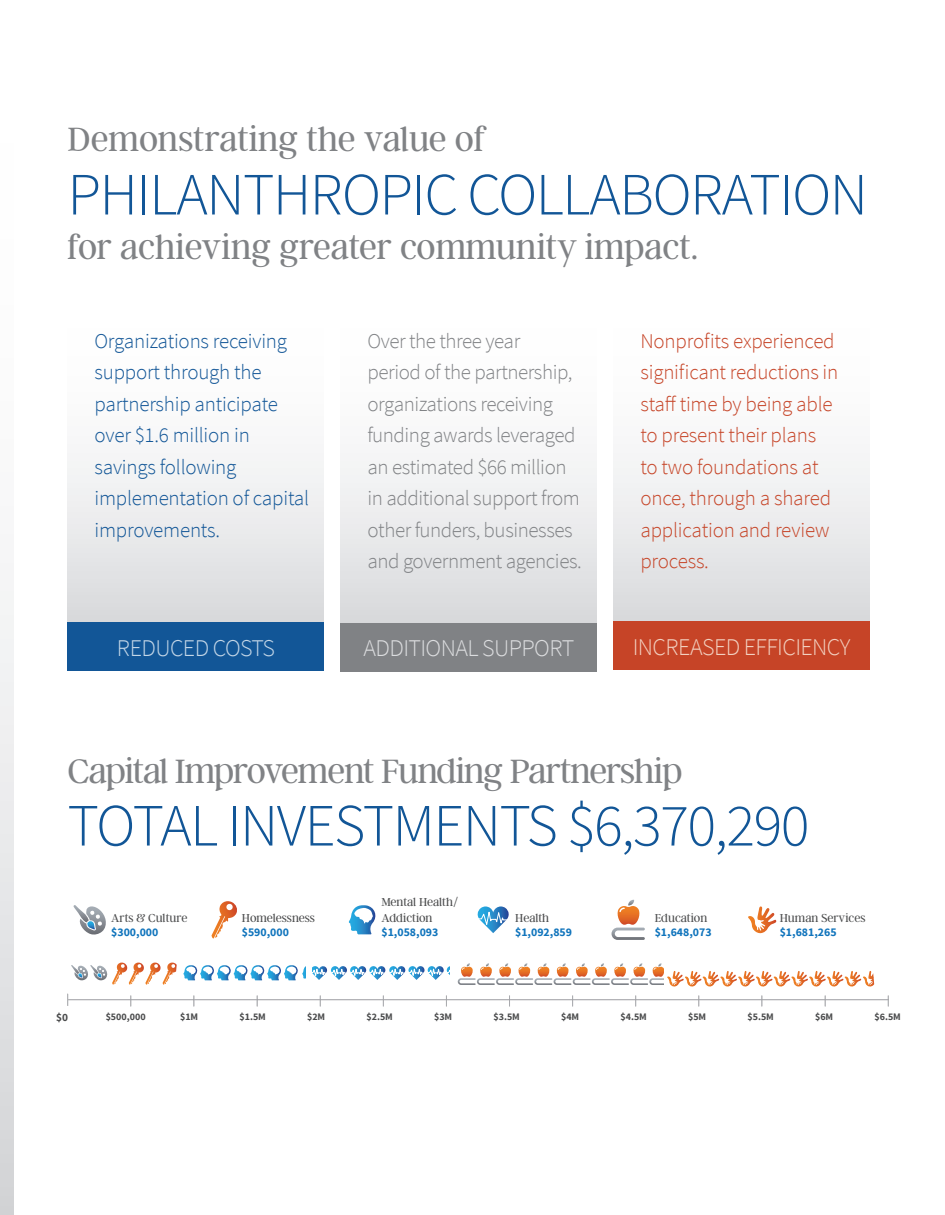
<style>
.page{position:relative;width:945px;height:1215px;background:#fff}
.page>*{position:absolute;margin:0;border:0;box-sizing:border-box;transform-origin:0 0}
.t1{font:300 60px "Source Sans Pro";letter-spacing:-.025em;color:#125697}
.t2{font:300 37.5px "Argent CF";color:#808285}
.t3{font:300 37.5px "Argent CF";letter-spacing:-.02em;color:#808285}
.t4{font:300 24px "Source Sans Pro";letter-spacing:-.025em;color:#f2d0c0}
.t5{font:300 24px "Source Sans Pro";letter-spacing:-.025em;color:#dcdddf}
.t6{font:300 24px "Source Sans Pro";letter-spacing:-.025em;color:#c3d6e7}
.t7{font:300 21px/31.5px "Source Sans Pro";letter-spacing:-.02em;color:#808285}
.t8{font:300 21px/31.5px "Source Sans Pro";letter-spacing:-.01em;color:#c64427}
.t9{font:300 21px/31.5px "Source Sans Pro";letter-spacing:-.01em;color:#125697}
.t10{font:300 12.75px/15.3px "Argent CF";color:#4b4c4d}
.t11{font:700 11.85px "Source Sans Pro";color:#1074bc}
.t12{font:700 11.25px "Source Sans Pro";color:#4b4c4d}
.t13{font:700 10.05px "Source Sans Pro";color:#4b4c4d}
</style>
<div class="page">
<svg style="left:0;top:591px;width:14px;height:624px"></svg>
<div style="left:68px;top:285px;width:256px;height:362px;background:linear-gradient(to bottom,#fff,#dbdcde)"></div>
<div style="left:340px;top:285px;width:257px;height:362px;background:linear-gradient(to bottom,#fff,#dbdcde)"></div>
<div style="left:613px;top:285px;width:257px;height:362px;background:linear-gradient(to bottom,#fff,#dad8d9)"></div>
<div style="left:68px;top:622px;width:256px;height:49px;background:#125697"></div>
<div style="left:340px;top:623px;width:257px;height:49px;background:#808285"></div>
<div style="left:613px;top:622px;width:257px;height:48px;background:#c64427"></div>
<hr style="left:68px;top:1000px;width:820px;height:1px;background:#a8a9ad">
<svg style="left:477px;top:906px;width:32px;height:27px"></svg>
<svg style="left:612px;top:900px;width:33px;height:40px"></svg>
<svg style="left:212px;top:901px;width:25px;height:38px"></svg>
<svg style="left:348px;top:905px;width:28px;height:29px"></svg>
<svg style="left:748px;top:906px;width:29px;height:28px"></svg>
<svg style="left:73px;top:905px;width:33px;height:30px"></svg>
<svg style="left:71px;top:963px;width:106px;height:22px"></svg>
<svg style="left:183px;top:963px;width:691px;height:24px"></svg>
<div style="left:451px;top:961px;width:5px;height:24px;background:#fff"></div>
<h2 class="t2" style="left:68px;top:118px;width:421px">Demonstrating the value of</h2>
<h1 class="t1" style="left:68px;top:158px;width:802px">PHILANTHROPIC COLLABORATION</h1>
<h2 class="t2" style="left:68px;top:226px;width:632px">for achieving greater community impact.</h2>
<p class="t9" style="left:94px;top:325px;width:216px">Organizations receiving support through the partnership anticipate over $1.6 million in savings following implementation of capital improvements.</p>
<p class="t7" style="left:367px;top:325px;width:216px">Over the three year<br>period of the partnership, organizations receiving funding awards leveraged an estimated $66 million in additional support from other funders, businesses and government agencies.</p>
<p class="t8" style="left:640px;top:325px;width:199px">Nonprofits experienced significant reductions in staff time by being able to present their plans to two foundations at once, through a shared application and review process.</p>
<p class="t6" style="left:117px;top:633px;width:160px">REDUCED COSTS</p>
<p class="t5" style="left:364px;top:634px;width:212px">ADDITIONAL SUPPORT</p>
<p class="t4" style="left:633px;top:632px;width:219px">INCREASED EFFICIENCY</p>
<h2 class="t3" style="left:68px;top:749px;width:617px">Capital Improvement Funding Partnership</h2>
<h1 class="t1" style="left:68px;top:789px;width:744px">TOTAL INVESTMENTS $6,370,290</h1>
<p class="t10" style="left:111px;top:910px;width:78px">Arts &amp; Culture</p>
<p class="t11" style="left:111px;top:924px;width:49px">$300,000</p>
<p class="t10" style="left:242px;top:910px;width:75px">Homelessness</p>
<p class="t11" style="left:242px;top:924px;width:49px">$590,000</p>
<p class="t10" style="left:382px;top:895px;width:78px">Mental Health/<br>Addiction</p>
<p class="t11" style="left:382px;top:924px;width:58px">$1,058,093</p>
<p class="t10" style="left:515px;top:910px;width:36px">Health</p>
<p class="t11" style="left:515px;top:924px;width:58px">$1,092,859</p>
<p class="t10" style="left:655px;top:910px;width:54px">Education</p>
<p class="t11" style="left:655px;top:924px;width:58px">$1,648,073</p>
<p class="t10" style="left:780px;top:910px;width:87px">Human Services</p>
<p class="t11" style="left:780px;top:924px;width:58px">$1,681,265</p>
<p class="t12" style="left:56px;top:1010px;width:13px">$0</p>
<p class="t13" style="left:106px;top:1010px;width:42px">$500,000</p>
<p class="t13" style="left:180px;top:1010px;width:20px">$1M</p>
<p class="t13" style="left:239px;top:1010px;width:28px">$1.5M</p>
<p class="t13" style="left:307px;top:1010px;width:20px">$2M</p>
<p class="t13" style="left:366px;top:1010px;width:28px">$2.5M</p>
<p class="t13" style="left:434px;top:1010px;width:20px">$3M</p>
<p class="t13" style="left:493px;top:1010px;width:28px">$3.5M</p>
<p class="t13" style="left:561px;top:1010px;width:20px">$4M</p>
<p class="t13" style="left:620px;top:1010px;width:28px">$4.5M</p>
<p class="t13" style="left:688px;top:1010px;width:20px">$5M</p>
<p class="t13" style="left:747px;top:1010px;width:28px">$5.5M</p>
<p class="t13" style="left:815px;top:1010px;width:20px">$6M</p>
<p class="t13" style="left:874px;top:1010px;width:28px">$6.5M</p>
</div>
